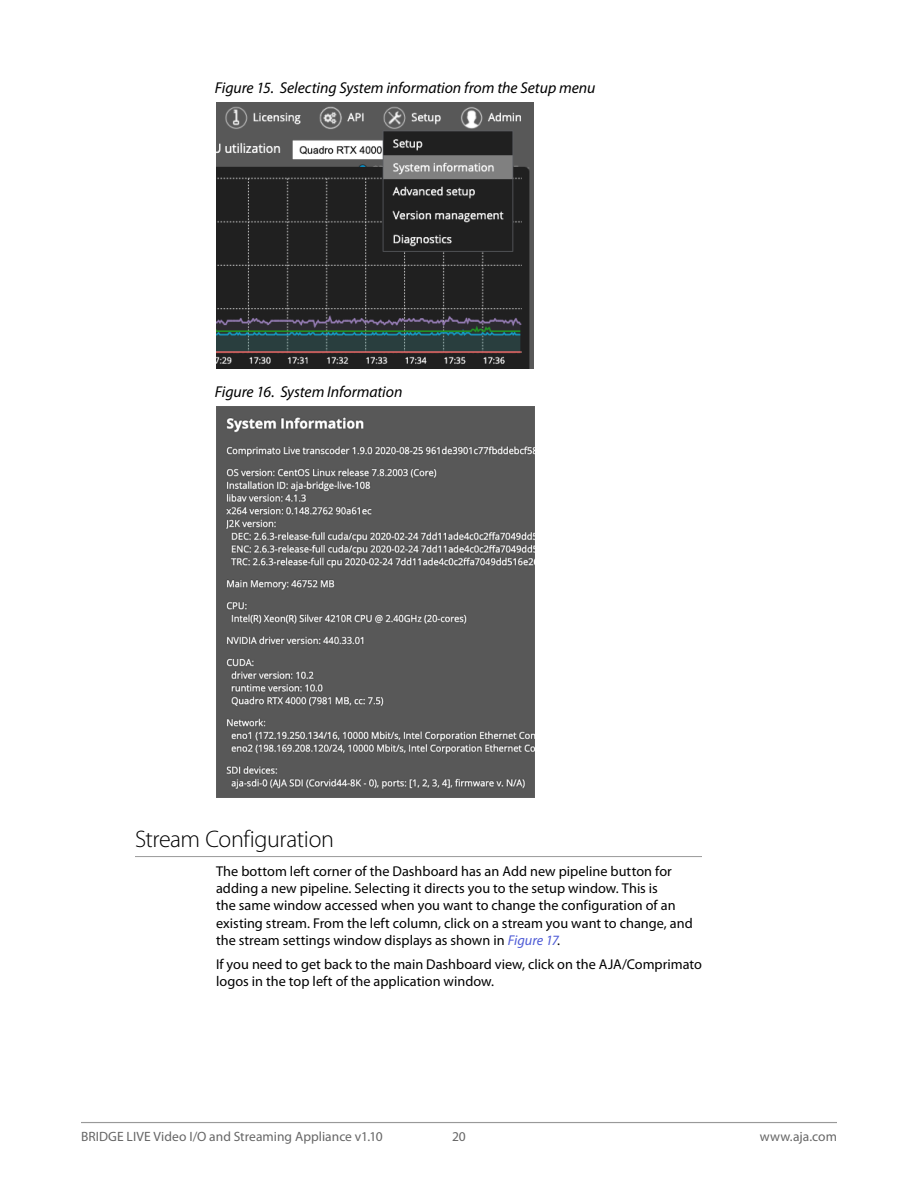
<style>
.page{position:relative;width:918px;height:1188px;background:#fff}
.page>*{position:absolute;margin:0;border:0;box-sizing:border-box;transform-origin:0 0}
._2Head{font:300 24px "Myriad Pro";letter-spacing:-.015em;color:#000}
.t1{font:italic 15.75px "Myriad Pro";letter-spacing:-.005em;color:#000}
.Body{font:14.25px/17.1px "Myriad Pro";color:#000}
.t2{font:13.5px "Myriad Pro";letter-spacing:.005em;color:#666}
.s1{font-style:italic;color:#4f5cd6}
</style>
<div class="page">
<hr style="left:81px;top:1122px;width:756px;height:1px;background:#999">
<hr style="left:135px;top:856px;width:567px;height:1px;background:#999">
<img style="left:216px;top:102px;width:318px;height:266px">
<img style="left:216px;top:407px;width:319px;height:391px">
<p class="t1" style="left:215px;top:78px;width:382px">Figure 15. Selecting System information from the Setup menu</p>
<p class="t1" style="left:215px;top:382px;width:189px">Figure 16. System Information</p>
<p class="_2Head" style="left:135px;top:826px;width:201px">Stream Configuration</p>
<p class="Body" style="left:216px;top:863px;width:478px">The bottom left corner of the Dashboard has an Add new pipeline button for adding a new pipeline. Selecting it directs you to the setup window. This is<br>the same window accessed when you want to change the configuration of an existing stream. From the left column, click on a stream you want to change, and the stream settings window displays as shown in <span class="s1">Figure 17</span>.</p>
<p class="Body" style="left:216px;top:955px;width:488px">If you need to get back to the main Dashboard view, click on the AJA/Comprimato logos in the top left of the application window.</p>
<p class="t2" style="left:81px;top:1128px;width:303px">BRIDGE LIVE Video I/O and Streaming Appliance v1.10</p>
<p class="t2" style="left:452px;top:1128px;width:15px">20</p>
<p class="t2" style="left:760px;top:1128px;width:79px">www.aja.com</p>
</div>
